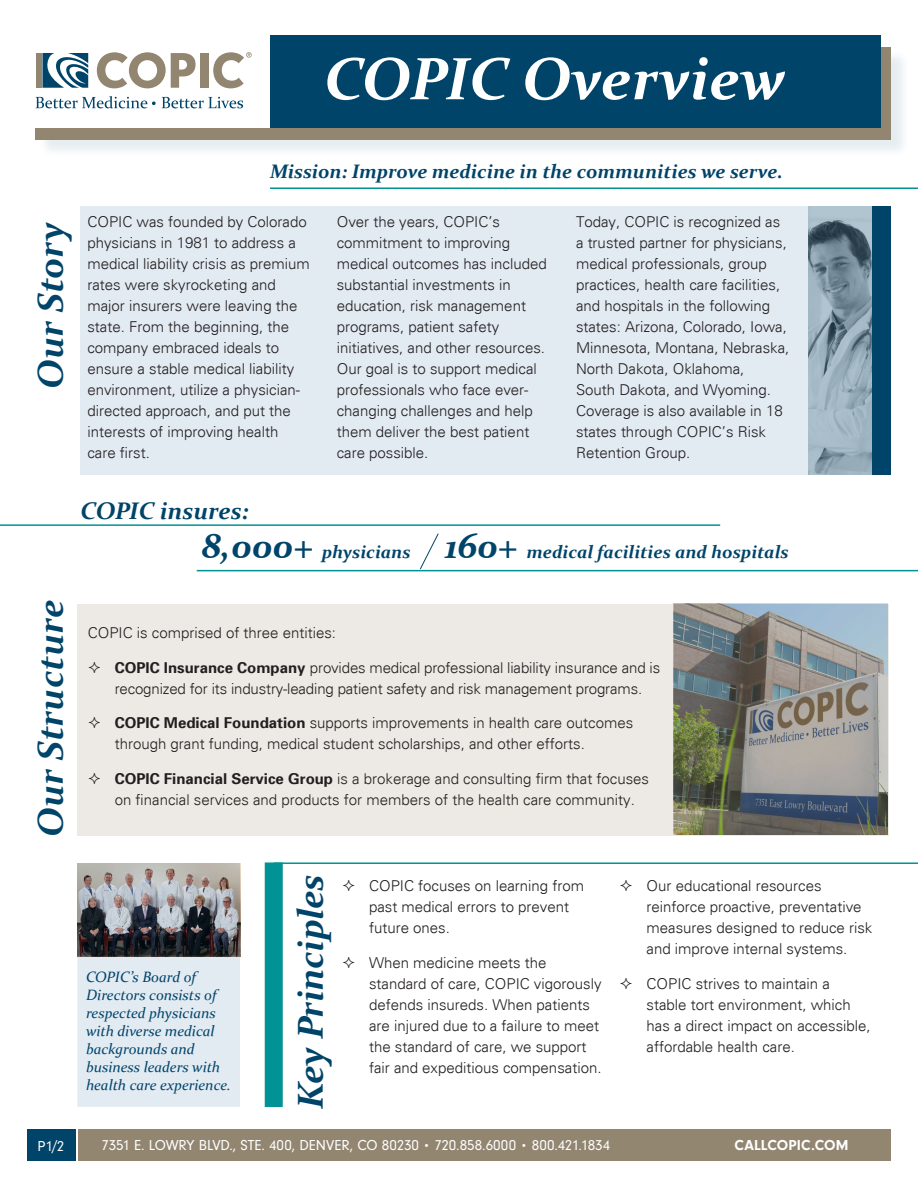
<style>
.page{position:relative;width:918px;height:1188px;background:#fff}
.page>*{position:absolute;margin:0;border:0;box-sizing:border-box;transform-origin:0 0}
.t1{font:italic 700 60px "Constantia";color:#fff}
.t2{font:italic 700 36px "Constantia";letter-spacing:-.005em;color:#00446a}
.t3{font:italic 700 24px "Constantia";color:#00446a}
.t4{font:italic 700 19.5px "Constantia";color:#00446a}
.t5{font:italic 700 18px "Constantia";color:#00446a}
.t6{font:300 15px/21px "Univers";color:#231f20}
.t7{font:italic 15px/18px "Constantia";color:#00446a}
.t8{font:15px "Neuzeit Gro";color:#fff}
.t9{font:700 15px "Neuzeit Gro";letter-spacing:.01em;color:#fff}
.s1{font-size:36px}
.s2{font-family:"Univers 65";font-weight:700}
.s3{font-size:10.5px}
</style>
<div class="page">
<div style="left:80px;top:206px;width:748px;height:269px;background:#e2eaf2"></div>
<div style="left:79px;top:1130px;width:812px;height:31px;background:#938671"></div>
<div style="left:27px;top:1130px;width:48px;height:31px;background:#00446a"></div>
<div style="left:38px;top:49px;width:872px;height:109px;background:#00446a;opacity:.1"></div>
<div style="left:36px;top:47px;width:855px;height:92px;background:#938671"></div>
<div style="left:270px;top:36px;width:611px;height:92px;background:#00446a"></div>
<div style="left:29px;top:41px;width:241px;height:87px;background:#fff"></div>
<div style="left:36px;top:53px;width:5px;height:35px;background:#938671"></div>
<svg style="left:36px;top:96px;width:120px;height:12px"></svg>
<svg style="left:162px;top:97px;width:81px;height:11px"></svg>
<svg style="left:97px;top:52px;width:99px;height:36px"></svg>
<div style="left:200px;top:53px;width:8px;height:35px;background:#938671"></div>
<svg style="left:42px;top:53px;width:46px;height:35px"></svg>
<svg style="left:213px;top:52px;width:39px;height:36px"></svg>
<hr style="left:270px;top:187px;width:648px;height:2px;background:#009294">
<hr style="left:197px;top:570px;width:721px;height:1px;background:#009294">
<hr style="left:0;top:524px;width:720px;height:2px;background:#009294">
<hr style="left:274px;top:862px;width:644px;height:2px;background:#009294">
<div style="left:265px;top:862px;width:18px;height:245px;background:#009294"></div>
<div style="left:809px;top:206px;width:82px;height:269px;background:#00446a"></div>
<svg style="left:419px;top:533px;width:20px;height:37px"></svg>
<img style="left:809px;top:206px;width:63px;height:269px">
<div style="left:77px;top:604px;width:812px;height:231px;background:#edeae5"></div>
<img style="left:674px;top:604px;width:213px;height:230px">
<div style="left:77px;top:956px;width:163px;height:151px;background:#e2eaf2"></div>
<img style="left:78px;top:864px;width:162px;height:93px">
<p class="t1" style="left:324px;top:37px;width:463px">COPIC Overview</p>
<p class="t2" style="left:26px;top:389px;width:168px;rotate:-90deg">Our Story</p>
<p class="t4" style="left:270px;top:158px;width:515px">Mission: Improve medicine in the communities we serve.</p>
<p class="t6" style="left:87px;top:211px;width:224px">COPIC was founded by Colorado physicians in 1981 to address a medical liability crisis as premium rates were skyrocketing and major insurers were leaving the state. From the beginning, the company embraced ideals to ensure a stable medical liability environment, utilize a physician&shy;directed approach, and put the interests of improving health care first.</p>
<p class="t6" style="left:337px;top:211px;width:212px">Over the years, COPIC’s commitment to improving medical outcomes has included substantial investments in education, risk management programs, patient safety initiatives, and other resources.<br>Our goal is to support medical professionals who face ever&shy;changing challenges and help them deliver the best patient care possible.</p>
<p class="t6" style="left:576px;top:211px;width:215px">Today, COPIC is recognized as a trusted partner for physicians, medical professionals, group practices, health care facilities, and hospitals in the following states: Arizona, Colorado, Iowa,<br>Minnesota, Montana, Nebraska,<br>North Dakota, Oklahoma,<br>South Dakota, and Wyoming.<br>Coverage is also available in 18 states through COPIC’s Risk<br>Retention Group.</p>
<p class="t2" style="left:26px;top:837px;width:239px;rotate:-90deg">Our Structure</p>
<p class="t3" style="left:81px;top:494px;width:169px">COPIC insures:</p>
<p class="t5" style="left:202px;top:539px;width:210px"><span class="s1">8,000+</span> physicians</p>
<p class="t5" style="left:445px;top:539px;width:345px"><span class="s1">160+</span> medical facilities and hospitals</p>
<p class="t6" style="left:88px;top:622px;width:250px">COPIC is comprised of three entities:</p>
<p class="t6" style="left:115px;top:657px;width:547px"><span class="s2">COPIC Insurance Company</span> provides medical professional liability insurance and is recognized for its industry-leading patient safety and risk management programs.</p>
<p class="t6" style="left:115px;top:712px;width:520px"><span class="s2">COPIC Medical Foundation</span> supports improvements in health care outcomes through grant funding, medical student scholarships, and other efforts.</p>
<p class="t6" style="left:115px;top:768px;width:536px"><span class="s2">COPIC Financial Service Group</span> is a brokerage and consulting firm that focuses on financial services and products for members of the health care community.</p>
<p class="t7" style="left:86px;top:967px;width:146px">COPIC’s Board of<br>Directors consists of respected physicians with diverse medical backgrounds and business leaders with health care experience.</p>
<p class="t2" style="left:286px;top:1109px;width:236px;rotate:-90deg">Key Principles</p>
<p class="t6" style="left:369px;top:875px;width:217px">COPIC focuses on learning from past medical errors to prevent future ones.</p>
<p class="t6" style="left:369px;top:952px;width:234px">When medicine meets the standard of care, COPIC vigorously defends insureds. When patients are injured due to a failure to meet the standard of care, we support fair and expeditious compensation.</p>
<p class="t6" style="left:647px;top:875px;width:227px">Our educational resources reinforce proactive, preventative measures designed to reduce risk and improve internal systems.</p>
<p class="t6" style="left:647px;top:973px;width:226px">COPIC strives to maintain a stable tort environment, which has a direct impact on accessible, affordable health care.</p>
<p class="t8" style="left:38px;top:1138px;width:28px">P1/2</p>
<p class="t8" style="left:102px;top:1137px;width:510px">7351 E. LOWRY BLVD., STE. 400, DENVER, CO 80230 <span class="s3">•</span> 720.858.6000 <span class="s3">•</span> 800.421.1834</p>
<p class="t9" style="left:735px;top:1137px;width:115px">CALLCOPIC.COM</p>
</div>
